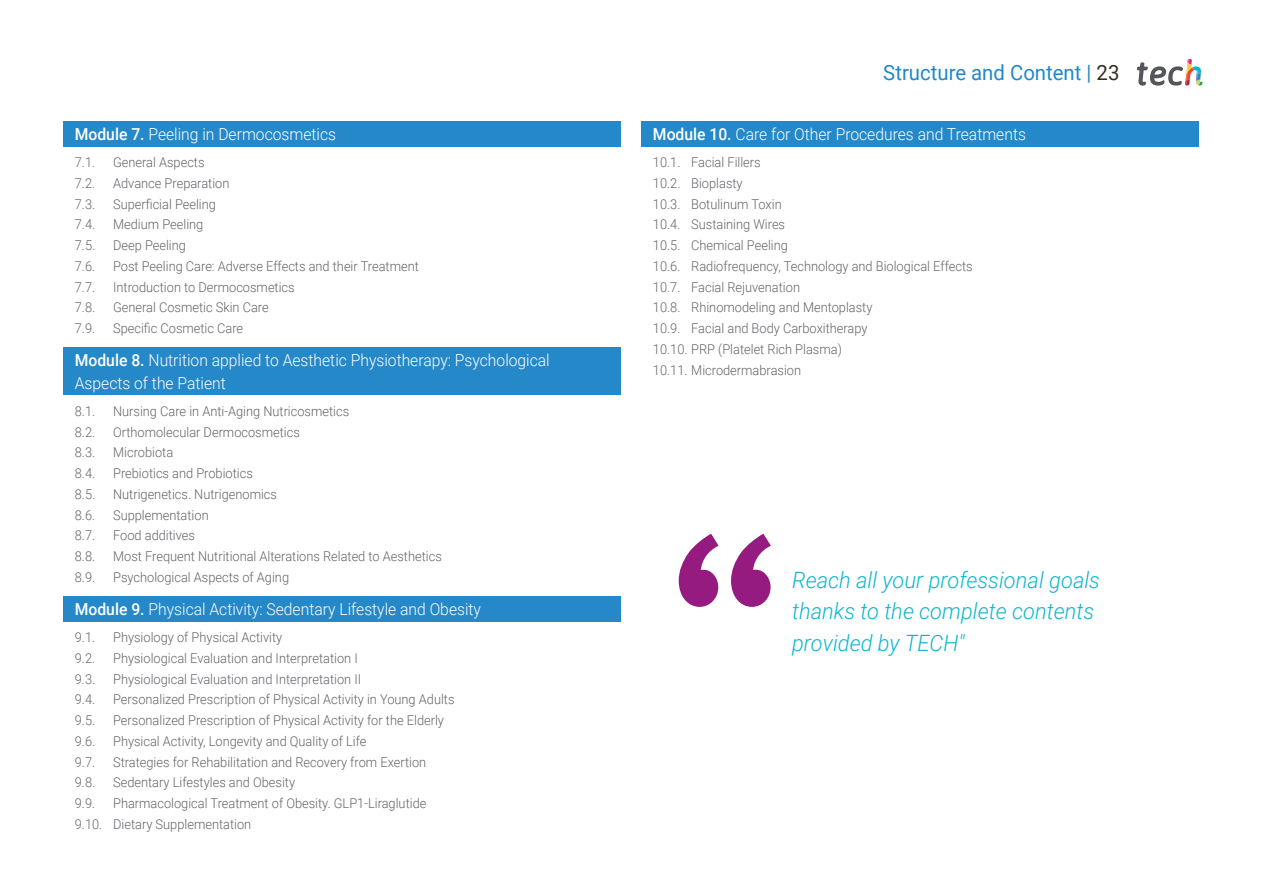
<style>
.page{position:relative;width:1263px;height:893px;background:#fff}
.page>*{position:absolute;margin:0;border:0;box-sizing:border-box;transform-origin:0 0}
.t1{font:italic 300 22.5px/31.5px "Roboto";color:#0fb6cf}
.t2{font:21px "Roboto";color:#2488c9}
.t3{font:300 16.5px/22.5px "Roboto";color:#fff;scale:.95 1}
.t4{font:300 13.5px/20.7px "Roboto";color:#61646a;scale:.95 1}
.s1{font-weight:500}
.s2{color:#312e20}
</style>
<div class="page">
<div style="left:64px;top:121px;width:557px;height:25px;background:#2488c9"></div>
<div style="left:64px;top:347px;width:557px;height:48px;background:#2488c9"></div>
<div style="left:64px;top:596px;width:557px;height:25px;background:#2488c9"></div>
<div style="left:642px;top:121px;width:557px;height:25px;background:#2488c9"></div>
<svg style="left:1137px;top:59px;width:65px;height:27px"></svg>
<svg style="left:679px;top:534px;width:92px;height:73px"></svg>
<p class="t3" style="left:75px;top:122px;width:276px"><span class="s1">Module 7.</span> Peeling in Dermocosmetics</p>
<p class="t4" style="left:75px;top:151px;width:23px">7.1.</p>
<p class="t4" style="left:113px;top:151px;width:98px">General Aspects</p>
<p class="t4" style="left:75px;top:172px;width:23px">7.2.</p>
<p class="t4" style="left:113px;top:172px;width:124px">Advance Preparation</p>
<p class="t4" style="left:75px;top:193px;width:23px">7.3.</p>
<p class="t4" style="left:113px;top:193px;width:110px">Superficial Peeling</p>
<p class="t4" style="left:75px;top:214px;width:23px">7.4.</p>
<p class="t4" style="left:113px;top:214px;width:96px">Medium Peeling</p>
<p class="t4" style="left:75px;top:234px;width:23px">7.5.</p>
<p class="t4" style="left:113px;top:234px;width:78px">Deep Peeling</p>
<p class="t4" style="left:75px;top:255px;width:23px">7.6.</p>
<p class="t4" style="left:113px;top:255px;width:323px">Post Peeling Care: Adverse Effects and their Treatment</p>
<p class="t4" style="left:75px;top:276px;width:23px">7.7.</p>
<p class="t4" style="left:113px;top:276px;width:193px">Introduction to Dermocosmetics</p>
<p class="t4" style="left:75px;top:297px;width:23px">7.8.</p>
<p class="t4" style="left:113px;top:297px;width:165px">General Cosmetic Skin Care</p>
<p class="t4" style="left:75px;top:317px;width:23px">7.9.</p>
<p class="t4" style="left:113px;top:317px;width:138px">Specific Cosmetic Care</p>
<p class="t3" style="left:75px;top:348px;width:501px"><span class="s1">Module 8.</span> Nutrition applied to Aesthetic Physiotherapy: Psychological<br>Aspects of the Patient</p>
<p class="t4" style="left:75px;top:400px;width:23px">8.1.</p>
<p class="t4" style="left:113px;top:400px;width:250px">Nursing Care in Anti-Aging Nutricosmetics</p>
<p class="t4" style="left:75px;top:421px;width:23px">8.2.</p>
<p class="t4" style="left:113px;top:421px;width:198px">Orthomolecular Dermocosmetics</p>
<p class="t4" style="left:75px;top:442px;width:23px">8.3.</p>
<p class="t4" style="left:113px;top:442px;width:65px">Microbiota</p>
<p class="t4" style="left:75px;top:462px;width:23px">8.4.</p>
<p class="t4" style="left:113px;top:462px;width:149px">Prebiotics and Probiotics</p>
<p class="t4" style="left:75px;top:483px;width:23px">8.5.</p>
<p class="t4" style="left:113px;top:483px;width:174px">Nutrigenetics. Nutrigenomics</p>
<p class="t4" style="left:75px;top:504px;width:23px">8.6.</p>
<p class="t4" style="left:113px;top:504px;width:102px">Supplementation</p>
<p class="t4" style="left:75px;top:525px;width:23px">8.7.</p>
<p class="t4" style="left:113px;top:525px;width:88px">Food additives</p>
<p class="t4" style="left:75px;top:545px;width:23px">8.8.</p>
<p class="t4" style="left:113px;top:545px;width:348px">Most Frequent Nutritional Alterations Related to Aesthetics</p>
<p class="t4" style="left:75px;top:566px;width:23px">8.9.</p>
<p class="t4" style="left:113px;top:566px;width:187px">Psychological Aspects of Aging</p>
<p class="t3" style="left:75px;top:597px;width:429px"><span class="s1">Module 9.</span> Physical Activity: Sedentary Lifestyle and Obesity</p>
<p class="t4" style="left:75px;top:626px;width:23px">9.1.</p>
<p class="t4" style="left:113px;top:626px;width:180px">Physiology of Physical Activity</p>
<p class="t4" style="left:75px;top:647px;width:23px">9.2.</p>
<p class="t4" style="left:113px;top:647px;width:259px">Physiological Evaluation and Interpretation I</p>
<p class="t4" style="left:75px;top:668px;width:23px">9.3.</p>
<p class="t4" style="left:113px;top:668px;width:263px">Physiological Evaluation and Interpretation II</p>
<p class="t4" style="left:75px;top:689px;width:23px">9.4.</p>
<p class="t4" style="left:113px;top:689px;width:361px">Personalized Prescription of Physical Activity in Young Adults</p>
<p class="t4" style="left:75px;top:709px;width:23px">9.5.</p>
<p class="t4" style="left:113px;top:709px;width:350px">Personalized Prescription of Physical Activity for the Elderly</p>
<p class="t4" style="left:75px;top:730px;width:23px">9.6.</p>
<p class="t4" style="left:113px;top:730px;width:268px">Physical Activity, Longevity and Quality of Life</p>
<p class="t4" style="left:75px;top:751px;width:23px">9.7.</p>
<p class="t4" style="left:113px;top:751px;width:331px">Strategies for Rehabilitation and Recovery from Exertion</p>
<p class="t4" style="left:75px;top:772px;width:23px">9.8.</p>
<p class="t4" style="left:113px;top:772px;width:193px">Sedentary Lifestyles and Obesity</p>
<p class="t4" style="left:75px;top:792px;width:23px">9.9.</p>
<p class="t4" style="left:75px;top:792px;width:372px;text-indent:38px">Pharmacological Treatment of Obesity. GLP1-Liraglutide<br>9.10. Dietary Supplementation</p>
<h2 class="t2" style="left:883px;top:57px;width:238px">Structure and Content | <span class="s2">23</span></h2>
<p class="t3" style="left:653px;top:122px;width:394px"><span class="s1">Module 10.</span> Care for Other Procedures and Treatments</p>
<p class="t4" style="left:653px;top:151px;width:338px">10.1. Facial Fillers<br>10.2. Bioplasty<br>10.3. Botulinum Toxin<br>10.4. Sustaining Wires<br>10.5. Chemical Peeling<br>10.6. Radiofrequency, Technology and Biological Effects<br>10.7. Facial Rejuvenation<br>10.8. Rhinomodeling and Mentoplasty<br>10.9. Facial and Body Carboxitherapy<br>10.10. PRP (Platelet Rich Plasma)<br>10.11. Microdermabrasion</p>
<h1 class="t1" style="left:792px;top:563px;width:309px">Reach all your professional goals thanks to the complete contents provided by TECH"</h1>
</div>
